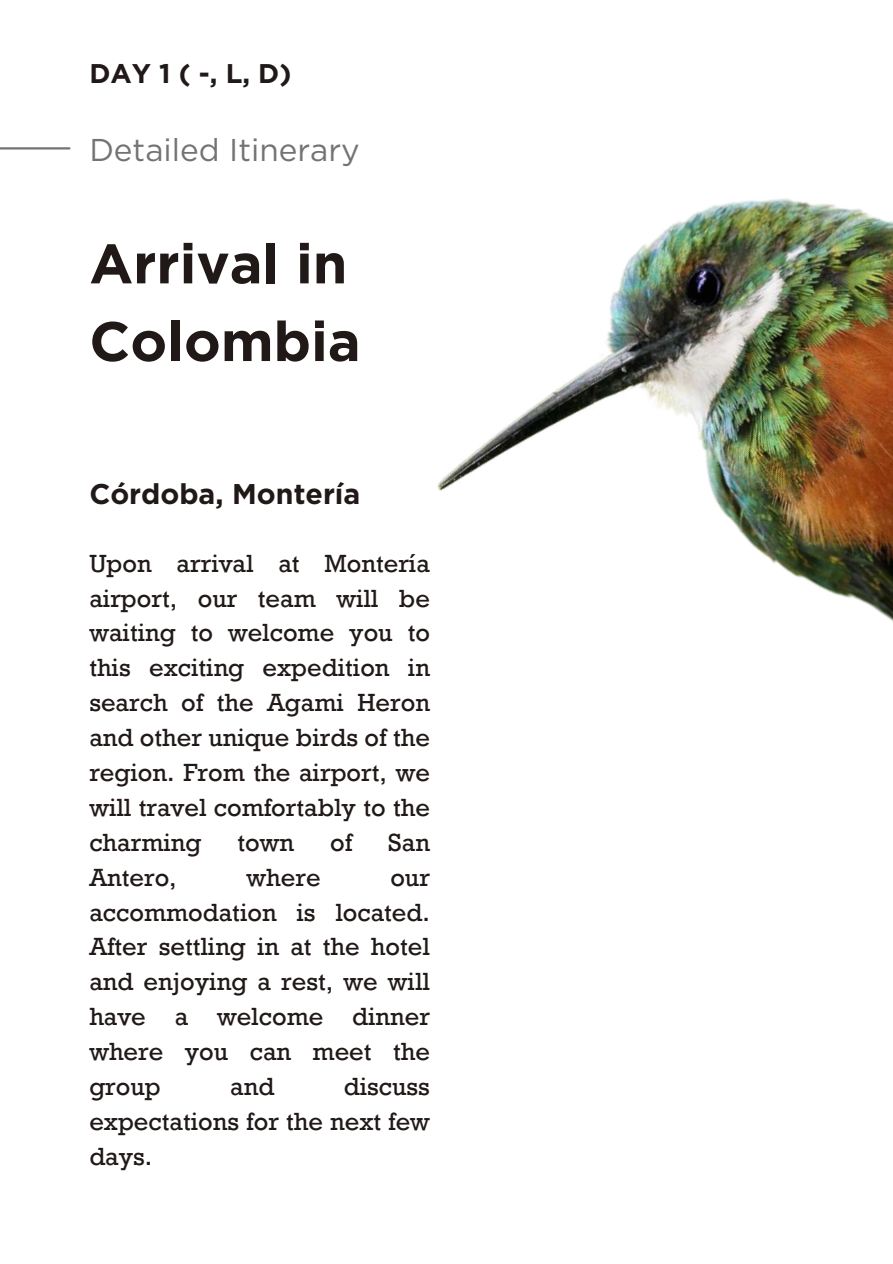
<style>
.page{position:relative;width:893px;height:1264px;background:#fff}
.page>*{position:absolute;margin:0;border:0;box-sizing:border-box;transform-origin:0 0}
.t1{font:700 55.5px/77.7px "Gotham";color:#201917}
.t2{font:31.5px "Gotham";color:#737373}
.t3{font:700 28.5px "Gotham";color:#201917}
.t4{font:700 27px "Gotham";color:#201917}
.t5{font:25.5px/34.8px "Rockwell Std";color:#201917;text-align:justify}
</style>
<div class="page">
<hr style="left:0;top:147px;width:69px;height:2px;background:#737373">
<img style="left:437px;top:198px;width:455px;height:423px">
<p class="t4" style="left:89px;top:57px;width:203px">DAY 1 ( -, L, D)</p>
<p class="t2" style="left:89px;top:131px;width:272px">Detailed Itinerary</p>
<h1 class="t1" style="left:89px;top:224px;width:273px">Arrival in<br>Colombia</h1>
<p class="t3" style="left:89px;top:476px;width:272px">Córdoba, Montería</p>
<p class="t5" style="left:89px;top:549px;width:342px">Upon arrival at Montería airport, our team will be waiting to welcome you to this exciting expedition in search of the Agami Heron and other unique birds of the region. From the airport, we will travel comfortably to the charming</p>
<p class="t5" style="left:237px;top:828px;width:58px">town</p>
<p class="t5" style="left:330px;top:828px;width:24px">of</p>
<p class="t5" style="left:388px;top:828px;width:43px">San</p>
<p class="t5" style="left:89px;top:863px;width:89px">Antero,</p>
<p class="t5" style="left:246px;top:863px;width:76px">where</p>
<p class="t5" style="left:89px;top:863px;width:342px;text-indent:301px">our accommodation is located.<br>After settling in at the hotel and enjoying a rest, we will have a welcome dinner where you can meet the group</p>
<p class="t5" style="left:89px;top:1073px;width:342px;text-indent:254px">discuss expectations for the next few days.</p>
<p class="t5" style="left:230px;top:1073px;width:46px">and</p>
</div>
